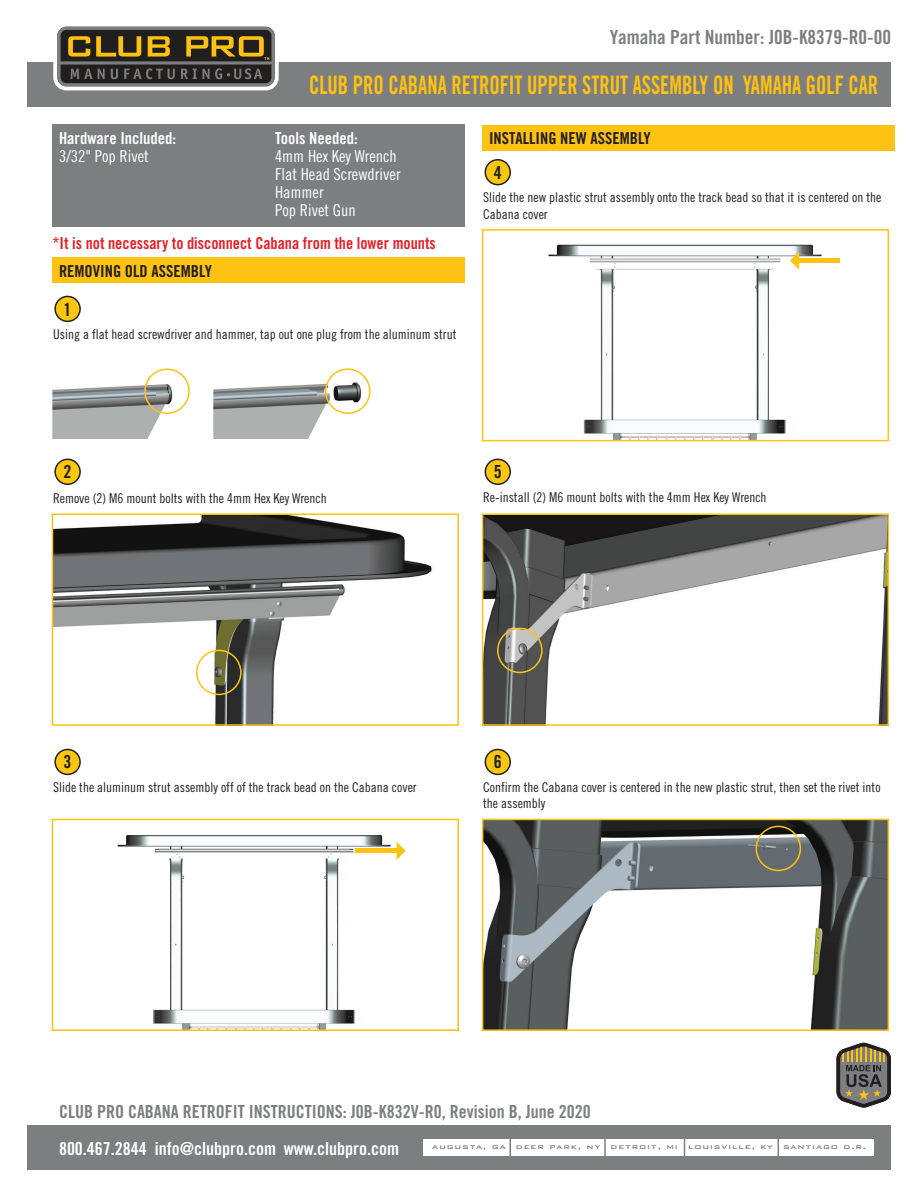
<style>
.page{position:relative;width:918px;height:1188px;background:#fff}
.page>*{position:absolute;margin:0;border:0;box-sizing:border-box;transform-origin:0 0}
.t1{font:25.5px "Trade Gothic Bold Cond Twenty";color:#fec212;scale:.81 1}
.t2{font:19.5px "Trade Gothic Bold Cond Twenty";color:#7d7e80}
.t3{font:18px "Trade Gothic Bold Cond Twenty";color:#7d7e80}
.t4{font:18px "Trade Gothic Bold Cond Twenty";color:#fff}
.t5{font:18px "Trade Gothic Bold Cond Twenty";color:#231f20}
.t6{font:16.5px/18px "Trade Gothic Cond Eighteen";color:#fff}
.t7{font:16.5px "Trade Gothic Bold Cond Twenty";color:#e71e24}
.t8{font:16.5px "Trade Gothic Bold Cond Twenty";color:#231f20}
.t9{font:16.5px "Trade Gothic Bold Cond Twenty";color:#fff}
.t10{font:13.5px/16.2px "Trade Gothic Cond Eighteen";color:#231f20}
.t11{font:500 8.7px "Bank Gothic BT";letter-spacing:.08em;color:#7d7e80;scale:1.15 1}
</style>
<div class="page">
<div style="left:55px;top:296px;width:25px;height:25px;background:#f9c710;border-radius:50%"></div>
<div style="left:54px;top:296px;width:27px;height:26px;border:1px solid #231f20;border-radius:50%"></div>
<img style="left:53px;top:371px;width:127px;height:68px">
<div style="left:52px;top:125px;width:413px;height:102px;background:#7d7e80"></div>
<div style="left:27px;top:1125px;width:864px;height:45px;background:#7d7e80"></div>
<div style="left:424px;top:1139px;width:450px;height:17px;background:#fff"></div>
<div style="left:27px;top:62px;width:864px;height:44px;background:#7d7e80"></div>
<div style="left:483px;top:125px;width:412px;height:26px;background:#fec212"></div>
<div style="left:53px;top:23px;width:226px;height:67px;border:11px solid #fff;border-radius:7px"></div>
<div style="left:59px;top:28px;width:214px;height:57px;background:#211e1e;border-radius:7px"></div>
<div style="left:57px;top:27px;width:218px;height:59px;border:3px solid #7d7e80;border-radius:7px"></div>
<svg style="left:68px;top:36px;width:22px;height:21px"></svg>
<svg style="left:96px;top:36px;width:45px;height:21px"></svg>
<svg style="left:148px;top:36px;width:22px;height:21px"></svg>
<svg style="left:186px;top:36px;width:83px;height:24px"></svg>
<svg style="left:71px;top:69px;width:21px;height:10px"></svg>
<svg style="left:98px;top:69px;width:7px;height:10px"></svg>
<svg style="left:111px;top:69px;width:7px;height:10px"></svg>
<svg style="left:124px;top:68px;width:51px;height:11px"></svg>
<svg style="left:181px;top:69px;width:16px;height:10px"></svg>
<svg style="left:203px;top:68px;width:59px;height:11px"></svg>
<svg style="left:59px;top:61px;width:214px;height:4px"></svg>
<svg style="left:510px;top:1139px;width:1px;height:17px"></svg>
<hr style="left:604px;top:1139px;width:2px;height:21px;background:#7d7e80">
<svg style="left:684px;top:1139px;width:1px;height:17px"></svg>
<svg style="left:778px;top:1139px;width:1px;height:17px"></svg>
<svg style="left:836px;top:1043px;width:55px;height:65px"></svg>
<div style="left:55px;top:459px;width:25px;height:25px;background:#f9c710;border-radius:50%"></div>
<div style="left:54px;top:459px;width:27px;height:26px;border:1px solid #231f20;border-radius:50%"></div>
<div style="left:55px;top:749px;width:25px;height:25px;background:#f9c710;border-radius:50%"></div>
<div style="left:54px;top:749px;width:27px;height:26px;border:1px solid #231f20;border-radius:50%"></div>
<img style="left:214px;top:370px;width:155px;height:69px">
<div style="left:144px;top:368px;width:46px;height:46px;border:2px solid #fec212;border-radius:50%"></div>
<div style="left:325px;top:368px;width:46px;height:46px;border:2px solid #fec212;border-radius:50%"></div>
<img style="left:55px;top:517px;width:377px;height:206px">
<div style="left:52px;top:514px;width:407px;height:212px;border:2px solid #fec212"></div>
<img style="left:117px;top:835px;width:280px;height:193px">
<div style="left:52px;top:819px;width:407px;height:212px;border:2px solid #fec212"></div>
<div style="left:485px;top:160px;width:25px;height:25px;background:#f9c710;border-radius:50%"></div>
<div style="left:485px;top:159px;width:26px;height:26px;border:1px solid #231f20;border-radius:50%"></div>
<div style="left:52px;top:257px;width:413px;height:26px;background:#fec212"></div>
<img style="left:548px;top:244px;width:274px;height:194px">
<div style="left:482px;top:229px;width:407px;height:212px;border:2px solid #fec212"></div>
<div style="left:196px;top:650px;width:46px;height:45px;border:2px solid #fec212;border-radius:50%"></div>
<svg style="left:397px;top:842px;width:9px;height:18px"></svg>
<div style="left:356px;top:848px;width:43px;height:5px;background:#fec212"></div>
<svg style="left:790px;top:251px;width:9px;height:19px"></svg>
<div style="left:797px;top:258px;width:43px;height:5px;background:#fec212"></div>
<div style="left:485px;top:459px;width:25px;height:25px;background:#f9c710;border-radius:50%"></div>
<div style="left:485px;top:459px;width:26px;height:26px;border:1px solid #231f20;border-radius:50%"></div>
<img style="left:485px;top:517px;width:401px;height:206px">
<div style="left:482px;top:514px;width:407px;height:212px;border:2px solid #fec212"></div>
<div style="left:485px;top:749px;width:25px;height:25px;background:#f9c710;border-radius:50%"></div>
<div style="left:485px;top:749px;width:26px;height:26px;border:1px solid #231f20;border-radius:50%"></div>
<img style="left:485px;top:822px;width:401px;height:206px">
<div style="left:482px;top:819px;width:407px;height:212px;border:2px solid #fec212"></div>
<div style="left:497px;top:628px;width:46px;height:45px;border:2px solid #fec212;border-radius:50%"></div>
<div style="left:756px;top:826px;width:45px;height:45px;border:2px solid #fec212;border-radius:50%"></div>
<h2 class="t2" style="left:610px;top:25px;width:283px">Yamaha Part Number: J0B-K8379-R0-00</h2>
<h1 class="t1" style="left:309px;top:70px;width:704px">CLUB PRO CABANA RETROFIT UPPER STRUT ASSEMBLY ON YAMAHA GOLF CAR</h1>
<p class="t9" style="left:59px;top:128px;width:119px">Hardware Included:</p>
<p class="t9" style="left:275px;top:128px;width:84px">Tools Needed:</p>
<p class="t6" style="left:59px;top:147px;width:91px">3/32" Pop Rivet</p>
<p class="t6" style="left:275px;top:147px;width:127px">4mm Hex Key Wrench<br>Flat Head Screwdriver<br>Hammer<br>Pop Rivet Gun</p>
<p class="t7" style="left:52px;top:234px;width:385px">*It is not necessary to disconnect Cabana from the lower mounts</p>
<p class="t8" style="left:59px;top:261px;width:155px">REMOVING OLD ASSEMBLY</p>
<h3 class="t5" style="left:64px;top:299px;width:9px">1</h3>
<p class="t10" style="left:53px;top:326px;width:405px">Using a flat head screwdriver and hammer, tap out one plug from the aluminum strut</p>
<p class="t8" style="left:489px;top:128px;width:163px">INSTALLING NEW ASSEMBLY</p>
<h3 class="t5" style="left:494px;top:161px;width:9px">4</h3>
<p class="t10" style="left:483px;top:189px;width:400px">Slide the new plastic strut assembly onto the track bead so that it is centered on the<br>Cabana cover</p>
<h3 class="t5" style="left:64px;top:461px;width:9px">2</h3>
<p class="t10" style="left:53px;top:489px;width:275px">Remove (2) M6 mount bolts with the 4mm Hex Key Wrench</p>
<h3 class="t5" style="left:494px;top:461px;width:9px">5</h3>
<p class="t10" style="left:483px;top:489px;width:285px">Re-install (2) M6 mount bolts with the 4mm Hex Key Wrench</p>
<h3 class="t5" style="left:64px;top:751px;width:9px">3</h3>
<p class="t10" style="left:53px;top:779px;width:365px">Slide the aluminum strut assembly off of the track bead on the Cabana cover</p>
<h3 class="t5" style="left:494px;top:751px;width:9px">6</h3>
<p class="t10" style="left:483px;top:779px;width:399px">Confirm the Cabana cover is centered in the new plastic strut, then set the rivet into the assembly</p>
<h3 class="t3" style="left:59px;top:1101px;width:533px">CLUB PRO CABANA RETROFIT INSTRUCTIONS: J0B-K832V-R0, Revision B, June 2020</h3>
<h3 class="t4" style="left:59px;top:1137px;width:342px">800.467.2844 info@clubpro.com www.clubpro.com</h3>
<p class="t11" style="left:432px;top:1142px;width:379px">augusta, ga deer park, ny detroit, mi louisville, ky santiago d.r.</p>
</div>
